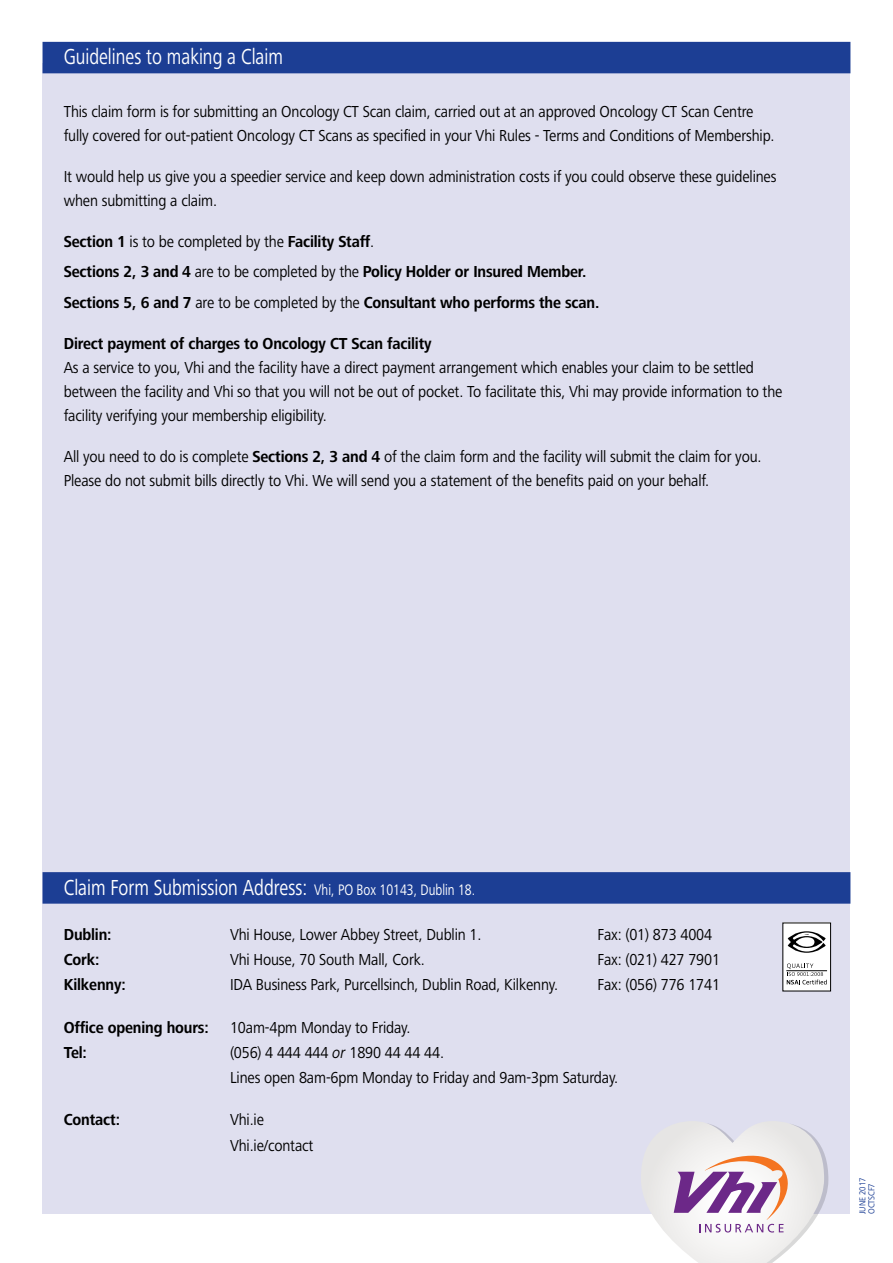
<style>
.page{position:relative;width:893px;height:1263px;background:#fff}
.page>*{position:absolute;margin:0;border:0;box-sizing:border-box;transform-origin:0 0}
.t1{font:22.5px "Frutiger Next LT";color:#fff;scale:.8 1}
.t2{font:16.5px/24px "Frutiger Next LT";letter-spacing:-.01em;color:#000;scale:.9 1}
.t3{font:700 16.5px/30.5px "Frutiger Next LT";letter-spacing:-.01em;color:#000;scale:.9 1}
.t4{font:9px/9px "Frutiger Next LT";letter-spacing:-.01em;color:#1c3e94;scale:.9 1}
.s1{font-weight:400}
.s2{font-weight:700}
.s3{font-size:15.75px}
.s4{font-style:italic}
</style>
<div class="page">
<div style="left:43px;top:63px;width:807px;height:1151px;background:#dfdfef"></div>
<div style="left:43px;top:872px;width:807px;height:32px;background:#1c3e94"></div>
<div style="left:783px;top:923px;width:48px;height:68px;background:#fff"></div>
<div style="left:782px;top:922px;width:49px;height:69px;border:1px solid #000"></div>
<svg style="left:788px;top:931px;width:38px;height:22px"></svg>
<hr style="left:786px;top:970px;width:41px;height:1px;background:#000">
<svg style="left:787px;top:963px;width:40px;height:21px"></svg>
<div style="left:43px;top:42px;width:807px;height:31px;background:#1c3e94"></div>
<svg style="left:641px;top:1121px;width:187px;height:142px"></svg>
<h1 class="t1" style="left:64px;top:44px;width:275px">Guidelines to making a Claim</h1>
<p class="t2" style="left:64px;top:99px;width:791px">This claim form is for submitting an Oncology CT Scan claim, carried out at an approved Oncology CT Scan Centre fully covered for out-patient Oncology CT Scans as specified in your Vhi Rules - Terms and Conditions of Membership.</p>
<p class="t2" style="left:64px;top:164px;width:793px">It would help us give you a speedier service and keep down administration costs if you could observe these guidelines when submitting a claim.</p>
<p class="t3" style="left:64px;top:226px;width:597px">Section 1 <span class="s1">is to be completed by the</span> Facility Staff<span class="s1">.<br></span>Sections 2, 3 and 4 <span class="s1">are to be completed by the</span> Policy Holder or Insured Member.<br>Sections 5, 6 and 7 <span class="s1">are to be completed by the</span> Consultant who performs the scan.</p>
<p class="t3" style="left:64px;top:328px;width:410px">Direct payment of charges to Oncology CT Scan facility</p>
<p class="t2" style="left:64px;top:355px;width:800px">As a service to you, Vhi and the facility have a direct payment arrangement which enables your claim to be settled between the facility and Vhi so that you will not be out of pocket. To facilitate this, Vhi may provide information to the facility verifying your membership eligibility.</p>
<p class="t2" style="left:64px;top:444px;width:777px">All you need to do is complete <span class="s2">Sections 2, 3 and 4</span> of the claim form and the facility will submit the claim for you.<br>Please do not submit bills directly to Vhi. We will send you a statement of the benefits paid on your behalf.</p>
<h1 class="t1" style="left:64px;top:875px;width:516px">Claim Form Submission Address: <span class="s3">Vhi, PO Box 10143, Dublin 18.</span></h1>
<p class="t3" style="left:64px;top:919px;width:55px">Dublin:</p>
<p class="t2" style="left:230px;top:922px;width:281px">Vhi House, Lower Abbey Street, Dublin 1.</p>
<p class="t2" style="left:598px;top:922px;width:129px">Fax: (01) 873 4004</p>
<p class="t3" style="left:64px;top:944px;width:41px">Cork:</p>
<p class="t2" style="left:230px;top:948px;width:218px">Vhi House, 70 South Mall, Cork.</p>
<p class="t2" style="left:598px;top:948px;width:138px">Fax: (021) 427 7901</p>
<p class="t3" style="left:64px;top:970px;width:70px">Kilkenny:</p>
<p class="t2" style="left:230px;top:973px;width:366px">IDA Business Park, Purcellsinch, Dublin Road, Kilkenny.</p>
<p class="t2" style="left:598px;top:973px;width:138px">Fax: (056) 776 1741</p>
<p class="t3" style="left:64px;top:1012px;width:163px">Office opening hours:</p>
<p class="t2" style="left:230px;top:1015px;width:202px">10am-4pm Monday to Friday.</p>
<p class="t3" style="left:64px;top:1037px;width:27px">Tel:</p>
<p class="t2" style="left:230px;top:1040px;width:433px;line-height:25.2px">(056) 4 444 444 <span class="s4">or</span> 1890 44 44 44.<br>Lines open 8am-6pm Monday to Friday and 9am-3pm Saturday.</p>
<p class="t3" style="left:64px;top:1105px;width:64px">Contact:</p>
<p class="t2" style="left:230px;top:1107px;width:94px;line-height:25.2px">Vhi.ie<br>Vhi.ie/contact</p>
<p class="t4" style="left:858px;top:1214px;width:42px;rotate:-90deg">JUNE 2017<br>OCTSCF7</p>
</div>
